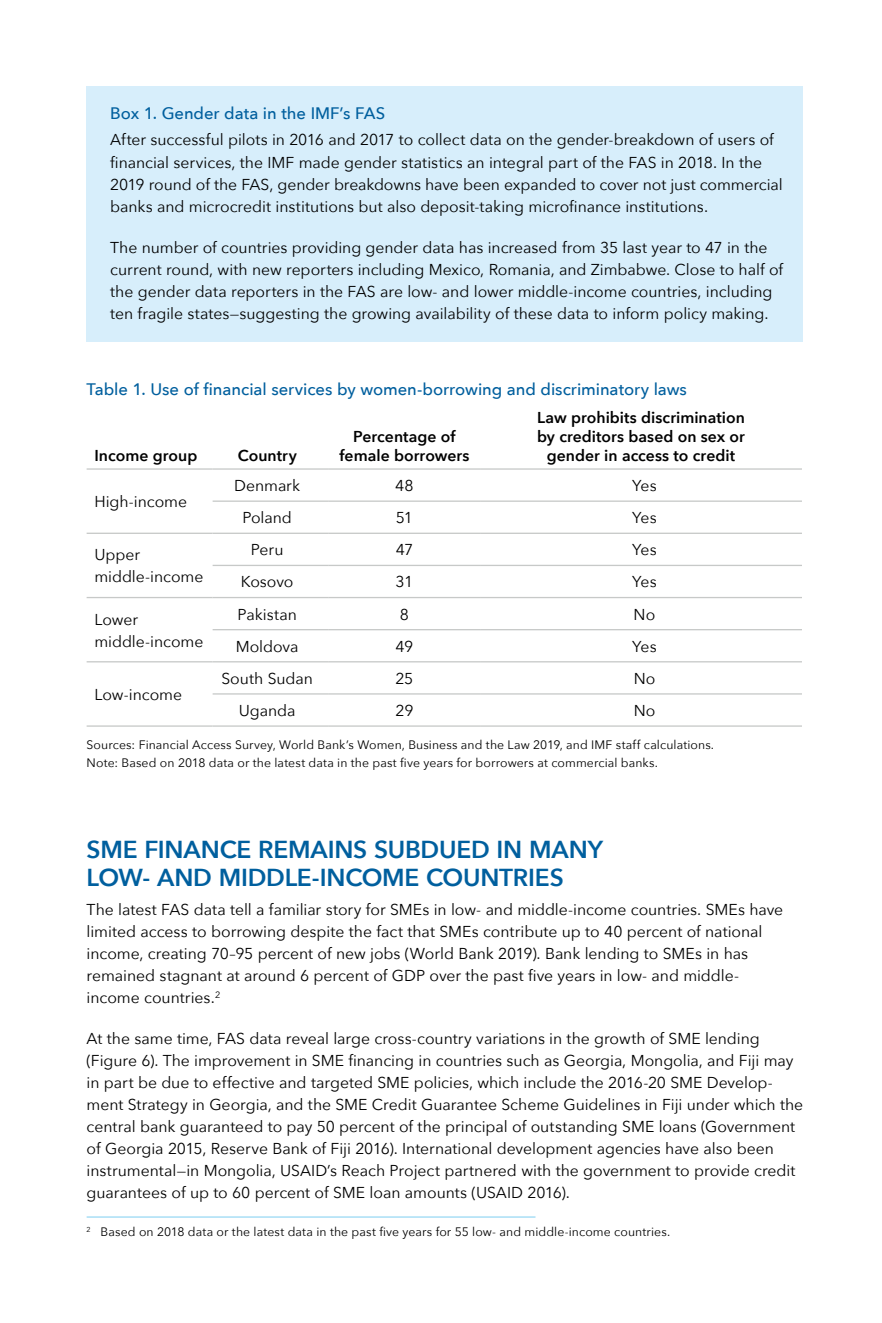
<style>
.page{position:relative;width:882px;height:1323px;background:#fff}
.page>*{position:absolute;margin:0;border:0;box-sizing:border-box;transform-origin:0 0}
.t1{font:600 24.5px/28.2px "Avenir Next";letter-spacing:-.01em;color:#005f9e}
.t2{font:500 16.62px "Avenir Next";letter-spacing:-.005em;color:#005f9e}
.t3{font:15.75px/22.1px "Avenir Next";letter-spacing:-.005em;color:#000}
.t4{font:600 15.75px/19.2px "Avenir Next";color:#000;text-align:center}
.t5{font:12.25px/17.3px "Avenir Next";letter-spacing:.005em;color:#000}
</style>
<div class="page">
<hr style="left:213px;top:468px;width:116px;height:2px;background:#c7c9c8">
<hr style="left:87px;top:468px;width:126px;height:2px;background:#c7c9c8">
<hr style="left:329px;top:468px;width:151px;height:2px;background:#c7c9c8">
<hr style="left:480px;top:468px;width:322px;height:2px;background:#c7c9c8">
<hr style="left:213px;top:501px;width:116px;height:1px;background:#c7c9c8">
<hr style="left:329px;top:501px;width:151px;height:1px;background:#c7c9c8">
<hr style="left:480px;top:501px;width:322px;height:1px;background:#c7c9c8">
<hr style="left:213px;top:533px;width:116px;height:1px;background:#c7c9c8">
<hr style="left:87px;top:533px;width:126px;height:1px;background:#c7c9c8">
<hr style="left:329px;top:533px;width:151px;height:1px;background:#c7c9c8">
<hr style="left:480px;top:533px;width:322px;height:1px;background:#c7c9c8">
<hr style="left:213px;top:565px;width:116px;height:1px;background:#c7c9c8">
<hr style="left:329px;top:565px;width:151px;height:1px;background:#c7c9c8">
<hr style="left:480px;top:565px;width:322px;height:1px;background:#c7c9c8">
<hr style="left:213px;top:597px;width:116px;height:1px;background:#c7c9c8">
<hr style="left:87px;top:597px;width:126px;height:1px;background:#c7c9c8">
<hr style="left:329px;top:597px;width:151px;height:1px;background:#c7c9c8">
<hr style="left:480px;top:597px;width:322px;height:1px;background:#c7c9c8">
<hr style="left:213px;top:629px;width:116px;height:1px;background:#c7c9c8">
<hr style="left:329px;top:629px;width:151px;height:1px;background:#c7c9c8">
<hr style="left:480px;top:629px;width:322px;height:1px;background:#c7c9c8">
<hr style="left:213px;top:661px;width:116px;height:1px;background:#c7c9c8">
<hr style="left:87px;top:661px;width:126px;height:1px;background:#c7c9c8">
<hr style="left:87px;top:725px;width:126px;height:2px;background:#c7c9c8">
<hr style="left:329px;top:661px;width:151px;height:1px;background:#c7c9c8">
<hr style="left:480px;top:661px;width:322px;height:1px;background:#c7c9c8">
<hr style="left:213px;top:693px;width:116px;height:2px;background:#c7c9c8">
<hr style="left:213px;top:725px;width:116px;height:2px;background:#c7c9c8">
<hr style="left:329px;top:693px;width:151px;height:2px;background:#c7c9c8">
<hr style="left:480px;top:693px;width:322px;height:2px;background:#c7c9c8">
<hr style="left:329px;top:725px;width:151px;height:2px;background:#c7c9c8">
<hr style="left:480px;top:725px;width:322px;height:2px;background:#c7c9c8">
<hr style="left:87px;top:1217px;width:449px;height:1px;background:#7dcef1">
<div style="left:87px;top:87px;width:716px;height:255px;background:#d7eefb"></div>
<p class="t2" style="left:110px;top:99px;width:276px">Box 1. Gender data in the IMF’s FAS</p>
<p class="t3" style="left:110px;top:128px;width:674px">After successful pilots in 2016 and 2017 to collect data on the gender-breakdown of users of financial services, the IMF made gender statistics an integral part of the FAS in 2018. In the 2019 round of the FAS, gender breakdowns have been expanded to cover not just commercial banks and microcredit institutions but also deposit-taking microfinance institutions.</p>
<p class="t3" style="left:110px;top:235px;width:675px">The number of countries providing gender data has increased from 35 last year to 47 in the current round, with new reporters including Mexico, Romania, and Zimbabwe. Close to half of the gender data reporters in the FAS are low- and lower middle-income countries, including ten fragile states—suggesting the growing availability of these data to inform policy making.</p>
<p class="t2" style="left:87px;top:375px;width:602px">Table 1. Use of financial services by women-borrowing and discriminatory laws</p>
<p class="t4" style="left:94px;top:446px;width:104px">Income group</p>
<p class="t4" style="left:238px;top:446px;width:61px">Country</p>
<p class="t4" style="left:339px;top:426px;width:132px">Percentage of female borrowers</p>
<p class="t4" style="left:537px;top:407px;width:209px">Law prohibits discrimination by creditors based on sex or gender in access to credit</p>
<p class="t3" style="left:94px;top:490px;width:94px">High-income</p>
<p class="t3" style="left:234px;top:474px;width:67px">Denmark</p>
<p class="t3" style="left:395px;top:474px;width:20px">48</p>
<p class="t3" style="left:632px;top:474px;width:26px">Yes</p>
<p class="t3" style="left:242px;top:506px;width:51px">Poland</p>
<p class="t3" style="left:396px;top:506px;width:19px">51</p>
<p class="t3" style="left:632px;top:506px;width:26px">Yes</p>
<p class="t3" style="left:94px;top:543px;width:111px">Upper middle-income</p>
<p class="t3" style="left:251px;top:538px;width:34px">Peru</p>
<p class="t3" style="left:396px;top:538px;width:19px">47</p>
<p class="t3" style="left:632px;top:538px;width:26px">Yes</p>
<p class="t3" style="left:241px;top:570px;width:54px">Kosovo</p>
<p class="t3" style="left:396px;top:570px;width:19px">31</p>
<p class="t3" style="left:632px;top:570px;width:26px">Yes</p>
<p class="t3" style="left:94px;top:607px;width:111px">Lower middle-income</p>
<p class="t3" style="left:238px;top:602px;width:61px">Pakistan</p>
<p class="t3" style="left:400px;top:602px;width:11px">8</p>
<p class="t3" style="left:634px;top:602px;width:23px">No</p>
<p class="t3" style="left:236px;top:635px;width:65px">Moldova</p>
<p class="t3" style="left:396px;top:635px;width:19px">49</p>
<p class="t3" style="left:632px;top:635px;width:26px">Yes</p>
<p class="t3" style="left:221px;top:667px;width:93px">South Sudan</p>
<p class="t3" style="left:395px;top:667px;width:20px">25</p>
<p class="t3" style="left:634px;top:667px;width:23px">No</p>
<p class="t3" style="left:239px;top:699px;width:58px">Uganda</p>
<p class="t3" style="left:395px;top:699px;width:20px">29</p>
<p class="t3" style="left:634px;top:699px;width:23px">No</p>
<p class="t5" style="left:87px;top:736px;width:629px">Sources: Financial Access Survey, World Bank’s Women, Business and the Law 2019, and IMF staff calculations.<br>Note: Based on 2018 data or the latest data in the past five years for borrowers at commercial banks.</p>
<p class="t3" style="left:94px;top:683px;width:89px">Low-income</p>
<h1 class="t1" style="left:87px;top:835px;width:518px">SME FINANCE REMAINS SUBDUED IN MANY<br>LOW- AND MIDDLE-INCOME COUNTRIES</h1>
<p class="t3" style="left:87px;top:897px;width:698px">The latest FAS data tell a familiar story for SMEs in low- and middle-income countries. SMEs have limited access to borrowing despite the fact that SMEs contribute up to 40 percent of national income, creating 70–95 percent of new jobs (World Bank 2019). Bank lending to SMEs in has remained stagnant at around 6 percent of GDP over the past five years in low- and middle&shy;income countries.<sup>2</sup></p>
<p class="t3" style="left:87px;top:1027px;width:718px">At the same time, FAS data reveal large cross-country variations in the growth of SME lending (Figure 6). The improvement in SME financing in countries such as Georgia, Mongolia, and Fiji may in part be due to effective and targeted SME policies, which include the 2016-20 SME Develop&shy;ment Strategy in Georgia, and the SME Credit Guarantee Scheme Guidelines in Fiji under which the central bank guaranteed to pay 50 percent of the principal of outstanding SME loans (Government of Georgia 2015, Reserve Bank of Fiji 2016). International development agencies have also been instrumental—in Mongolia, USAID’s Reach Project partnered with the government to provide credit guarantees of up to 60 percent of SME loan amounts (USAID 2016).</p>
<p class="t5" style="left:87px;top:1223px;width:585px"><sup>2</sup> Based on 2018 data or the latest data in the past five years for 55 low- and middle-income countries.</p>
</div>
